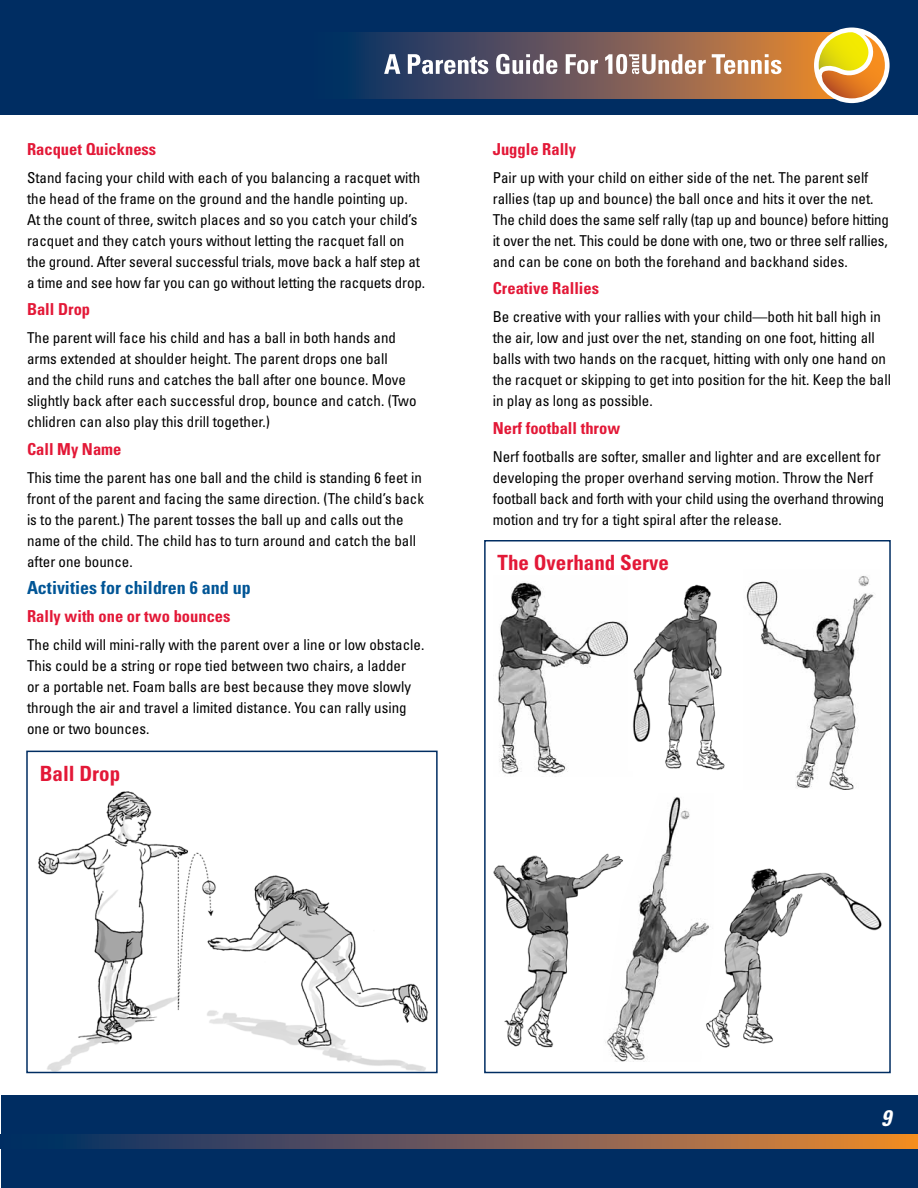
<style>
.page{position:relative;width:918px;height:1188px;background:#fff}
.page>*{position:absolute;margin:0;border:0;box-sizing:border-box;transform-origin:0 0}
.t1{font:italic 700 condensed 22.5px "Univers LT Std";color:#fff}
.t2{font:700 condensed 21px "Univers";color:#e31837}
.t3{font:700 condensed 18px "Univers";color:#005596}
.t4{font:700 condensed 16.5px "Univers";color:#e31837}
.t5{font:condensed 15px/21px "Univers";color:#000}
</style>
<div class="page">
<div style="left:0;top:0;width:918px;height:115px;background:#002d62"></div>
<div style="left:1px;top:1095px;width:917px;height:93px;background:#002d62"></div>
<svg style="left:359px;top:32px;width:455px;height:67px;background:#755a54"></svg>
<svg style="left:814px;top:28px;width:76px;height:75px;background:#c9aa5c"></svg>
<svg style="left:0;top:1135px;width:918px;height:13px;background:#715953"></svg>
<svg style="left:384px;top:54px;width:398px;height:20px;background:#ad9d9c"></svg>
<div style="left:484px;top:540px;width:407px;height:533px;border:2px solid #002d62"></div>
<img style="left:38px;top:791px;width:390px;height:279px">
<div style="left:26px;top:751px;width:412px;height:322px;border:2px solid #002d62"></div>
<img style="left:498px;top:582px;width:130px;height:195px">
<img style="left:633px;top:584px;width:92px;height:186px">
<img style="left:746px;top:576px;width:128px;height:213px">
<img style="left:493px;top:855px;width:111px;height:193px">
<img style="left:604px;top:797px;width:96px;height:265px">
<img style="left:700px;top:868px;width:182px;height:180px">
<p class="t4" style="left:27px;top:139px;width:131px">Racquet Quickness</p>
<p class="t5" style="left:27px;top:167px;width:400px">Stand facing your child with each of you balancing a racquet with the head of the frame on the ground and the handle pointing up.<br>At the count of three, switch places and so you catch your child’s racquet and they catch yours without letting the racquet fall on the ground. After several successful trials, move back a half step at a time and see how far you can go without letting the racquets drop.</p>
<p class="t4" style="left:27px;top:299px;width:65px">Ball Drop</p>
<p class="t5" style="left:27px;top:327px;width:391px">The parent will face his child and has a ball in both hands and arms extended at shoulder height. The parent drops one ball<br>and the child runs and catches the ball after one bounce. Move slightly back after each successful drop, bounce and catch. (Two chlidren can also play this drill together.)</p>
<p class="t4" style="left:27px;top:439px;width:96px">Call My Name</p>
<p class="t5" style="left:27px;top:467px;width:399px">This time the parent has one ball and the child is standing 6 feet in front of the parent and facing the same direction. (The child’s back is to the parent.) The parent tosses the ball up and calls out the name of the child. The child has to turn around and catch the ball after one bounce.</p>
<p class="t3" style="left:27px;top:577px;width:225px">Activities for children 6 and up</p>
<p class="t4" style="left:27px;top:606px;width:205px">Rally with one or two bounces</p>
<p class="t5" style="left:27px;top:634px;width:399px">The child will mini-rally with the parent over a line or low obstacle.<br>This could be a string or rope tied between two chairs, a ladder<br>or a portable net. Foam balls are best because they move slowly through the air and travel a limited distance. You can rally using one or two bounces.</p>
<h2 class="t2" style="left:40px;top:760px;width:82px">Ball Drop</h2>
<p class="t4" style="left:493px;top:139px;width:85px">Juggle Rally</p>
<p class="t5" style="left:493px;top:167px;width:398px">Pair up with your child on either side of the net. The parent self rallies (tap up and bounce) the ball once and hits it over the net.<br>The child does the same self rally (tap up and bounce) before hitting it over the net. This could be done with one, two or three self rallies, and can be cone on both the forehand and backhand sides.</p>
<p class="t4" style="left:493px;top:278px;width:108px">Creative Rallies</p>
<p class="t5" style="left:493px;top:306px;width:400px">Be creative with your rallies with your child—both hit ball high in the air, low and just over the net, standing on one foot, hitting all balls with two hands on the racquet, hitting with only one hand on the racquet or skipping to get into position for the hit. Keep the ball in play as long as possible.</p>
<p class="t4" style="left:493px;top:418px;width:129px">Nerf football throw</p>
<p class="t5" style="left:493px;top:446px;width:393px">Nerf footballs are softer, smaller and lighter and are excellent for developing the proper overhand serving motion. Throw the Nerf football back and forth with your child using the overhand throwing motion and try for a tight spiral after the release.</p>
<h2 class="t2" style="left:498px;top:550px;width:173px">The Overhand Serve</h2>
<h1 class="t1" style="left:881px;top:1105px;width:11px">9</h1>
</div>
